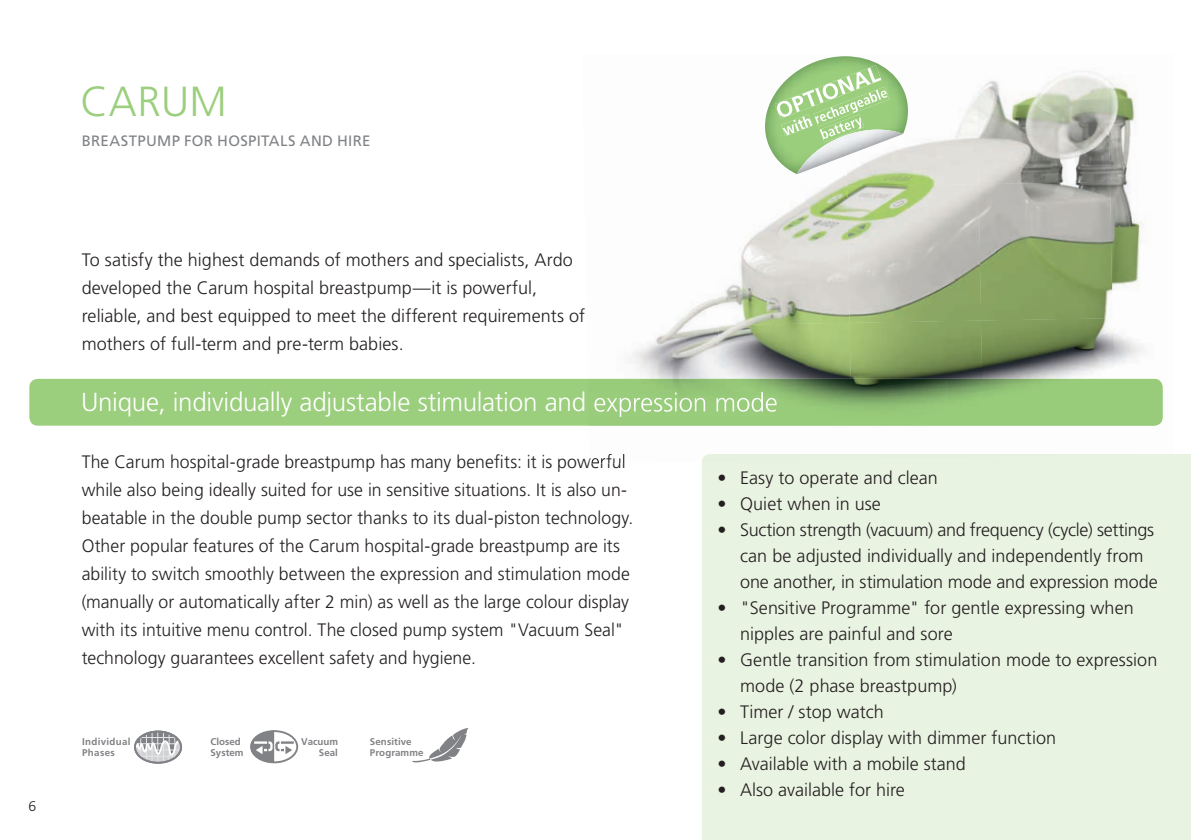
<style>
.page{position:relative;width:1191px;height:840px;background:#fff}
.page>*{position:absolute;margin:0;border:0;box-sizing:border-box;transform-origin:0 0}
.t1{font:300 42px "Frutiger LT";letter-spacing:.01em;color:#9bce7d}
.t2{font:300 26px "Frutiger LT";letter-spacing:-.01em;color:#fff}
.t3{font:300 18px/28px "Frutiger LT";color:#231f20}
.t4{font:15px "Frutiger LT";letter-spacing:.02em;color:#808285}
.t5{font:300 14px "Frutiger LT";color:#231f20}
.t6{font:700 9.8px/11.2px "Frutiger LT";letter-spacing:.01em;color:#808285}
.t7{font:700 9.8px/11.2px "Frutiger LT";letter-spacing:.03em;color:#808285}
</style>
<div class="page">
<div style="left:29px;top:378px;width:1133px;height:47px;background:#9bce7d;border-radius:9px"></div>
<div style="left:702px;top:454px;width:489px;height:385px;background:#e9f3e1"></div>
<img style="left:828px;top:175px;width:17px;height:11px">
<img style="left:845px;top:97px;width:131px;height:89px">
<img style="left:976px;top:71px;width:131px;height:113px">
<img style="left:1107px;top:77px;width:56px;height:308px">
<img style="left:675px;top:298px;width:40px;height:27px">
<img style="left:715px;top:186px;width:132px;height:136px">
<img style="left:847px;top:184px;width:131px;height:138px">
<img style="left:978px;top:181px;width:134px;height:139px">
<img style="left:587px;top:325px;width:133px;height:137px">
<img style="left:718px;top:322px;width:131px;height:132px">
<img style="left:849px;top:320px;width:132px;height:106px">
<img style="left:981px;top:318px;width:134px;height:108px">
<img style="left:1114px;top:385px;width:49px;height:41px">
<img style="left:588px;top:378px;width:574px;height:47px">
<img style="left:589px;top:453px;width:36px;height:10px">
<div style="left:702px;top:454px;width:436px;height:7px;background:#e7f1df"></div>
<img style="left:765px;top:56px;width:143px;height:118px">
<img style="left:796px;top:129px;width:107px;height:45px">
<img style="left:774px;top:65px;width:107px;height:54px">
<img style="left:781px;top:114px;width:32px;height:22px">
<img style="left:813px;top:87px;width:76px;height:40px">
<img style="left:819px;top:114px;width:45px;height:28px">
<img style="left:588px;top:391px;width:188px;height:26px">
<div style="left:136px;top:731px;width:44px;height:31px;background:#d1d2d4;border-radius:50%"></div>
<hr style="left:152px;top:731px;width:1px;height:31px;background:#e6e7e9">
<hr style="left:163px;top:731px;width:1px;height:31px;background:#e6e7e9">
<hr style="left:140px;top:731px;width:1px;height:31px;background:#e6e7e9">
<hr style="left:146px;top:731px;width:1px;height:31px;background:#e6e7e9">
<hr style="left:157px;top:731px;width:1px;height:31px;background:#e6e7e9">
<hr style="left:169px;top:731px;width:1px;height:31px;background:#e6e7e9">
<hr style="left:174px;top:731px;width:1px;height:31px;background:#e6e7e9">
<svg style="left:134px;top:731px;width:46px;height:27px"></svg>
<div style="left:134px;top:730px;width:48px;height:33px;border:2px solid #808285;border-radius:50%"></div>
<svg style="left:412px;top:728px;width:56px;height:34px"></svg>
<div style="left:250px;top:729px;width:48px;height:33px;border:2px solid #808285;border-radius:50%"></div>
<svg style="left:251px;top:730px;width:45px;height:32px"></svg>
<p class="t5" style="left:28px;top:798px;width:9px">6</p>
<h1 class="t1" style="left:81px;top:77px;width:148px">CARUM</h1>
<p class="t4" style="left:82px;top:132px;width:290px">BREASTPUMP FOR HOSPITALS AND HIRE</p>
<p class="t3" style="left:82px;top:246px;width:505px">To satisfy the highest demands of mothers and specialists, Ardo developed the Carum hospital breastpump—it is powerful, reliable, and best equipped to meet the different requirements of mothers of full-term and pre-term babies.</p>
<h2 class="t2" style="left:81px;top:387px;width:698px">Unique, individually adjustable stimulation and expression mode</h2>
<p class="t3" style="left:82px;top:447px;width:553px">The Carum hospital-grade breastpump has many benefits: it is powerful while also being ideally suited for use in sensitive situations. It is also un&shy;beatable in the double pump sector thanks to its dual-piston technology.<br>Other popular features of the Carum hospital-grade breastpump are its ability to switch smoothly between the expression and stimulation mode (manually or automatically after 2 min) as well as the large colour display with its intuitive menu control. The closed pump system "Vacuum Seal" technology guarantees excellent safety and hygiene.</p>
<p class="t7" style="left:82px;top:735px;width:50px">Individual<br>Phases</p>
<p class="t6" style="left:370px;top:735px;width:55px">Sensitive<br>Programme</p>
<p class="t6" style="left:210px;top:735px;width:35px">Closed<br>System</p>
<p class="t6" style="left:301px;top:735px;width:38px;text-align:right">Vacuum<br>Seal</p>
<p class="t3" style="left:717px;top:464px;width:222px">• Easy to operate and clean</p>
<p class="t3" style="left:717px;top:490px;width:165px">• Quiet when in use</p>
<p class="t3" style="left:740px;top:517px;width:419px;line-height:26px;text-indent:-23px">• Suction strength (vacuum) and frequency (cycle) settings can be adjusted individually and independently from one another, in stimulation mode and expression mode</p>
<p class="t3" style="left:740px;top:594px;width:395px;line-height:26px;text-indent:-23px">• "Sensitive Programme" for gentle expressing when nipples are painful and sore</p>
<p class="t3" style="left:740px;top:646px;width:419px;line-height:26px;text-indent:-23px">• Gentle transition from stimulation mode to expression mode (2 phase breastpump)</p>
<p class="t3" style="left:717px;top:697px;width:168px">• Timer / stop watch</p>
<p class="t3" style="left:717px;top:723px;width:340px">• Large color display with dimmer function</p>
<p class="t3" style="left:717px;top:749px;width:250px">• Available with a mobile stand</p>
<p class="t3" style="left:717px;top:775px;width:189px">• Also available for hire</p>
</div>
